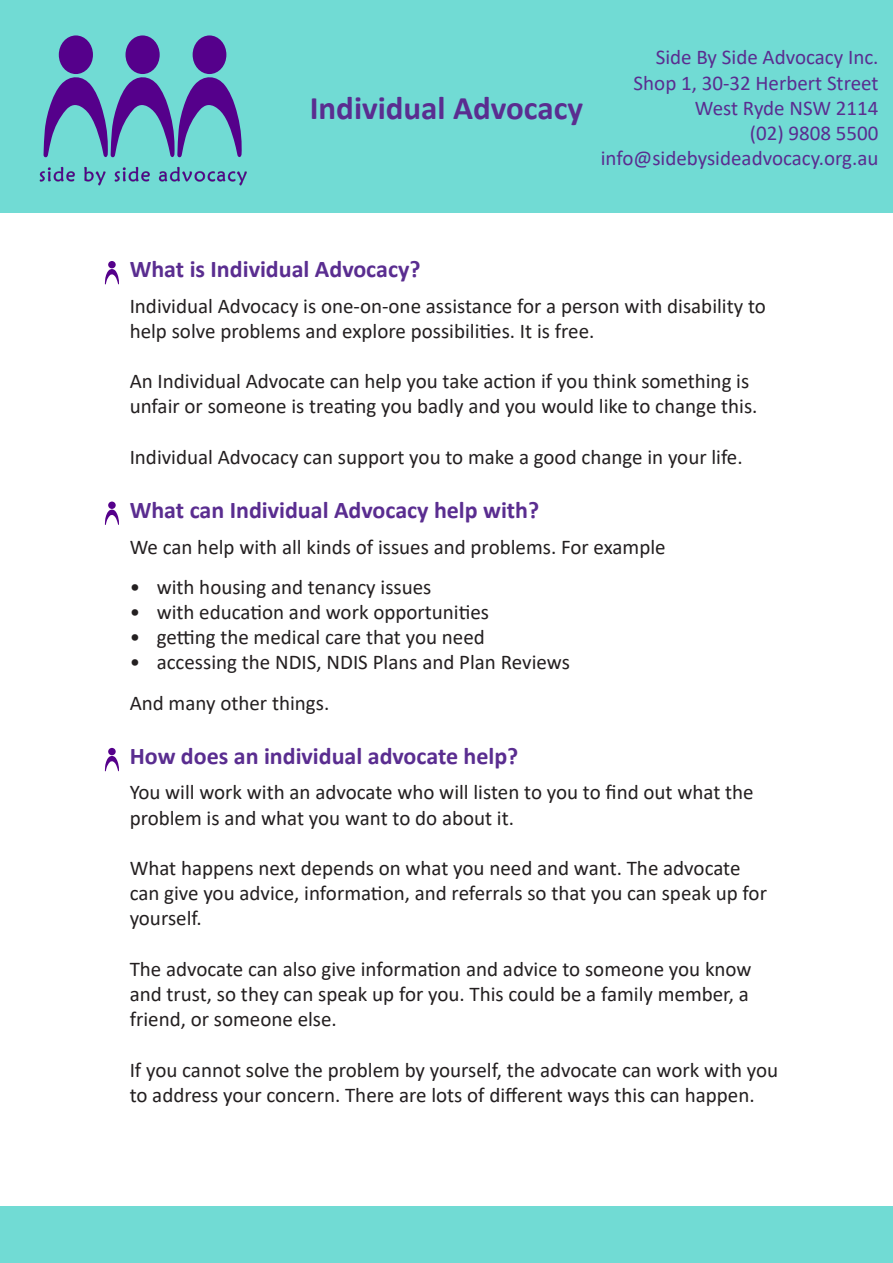
<style>
.page{position:relative;width:893px;height:1263px;background:#fff}
.page>*{position:absolute;margin:0;border:0;box-sizing:border-box;transform-origin:0 0}
.t1{font:700 33px "Calibri";color:#5a2d90}
.t2{font:700 24px "Calibri";color:#5a2d90}
.t3{font:21px/25.2px "Calibri";color:#231f20}
.t4{font:21px "Calibri";color:#5a2d90}
</style>
<div class="page">
<div style="left:0;top:0;width:893px;height:213px;background:#71dbd4"></div>
<div style="left:0;top:1206px;width:893px;height:57px;background:#71dbd4"></div>
<svg style="left:105px;top:269px;width:14px;height:15px"></svg>
<div style="left:108px;top:261px;width:8px;height:7px;background:#55008b;border-radius:50%"></div>
<svg style="left:105px;top:510px;width:14px;height:15px"></svg>
<div style="left:108px;top:502px;width:8px;height:7px;background:#55008b;border-radius:50%"></div>
<svg style="left:105px;top:756px;width:14px;height:15px"></svg>
<div style="left:108px;top:748px;width:8px;height:7px;background:#55008b;border-radius:50%"></div>
<div style="left:126px;top:35px;width:34px;height:39px;background:#55008b;border-radius:50%"></div>
<div style="left:59px;top:35px;width:34px;height:39px;background:#55008b;border-radius:50%"></div>
<svg style="left:44px;top:77px;width:198px;height:79px"></svg>
<div style="left:193px;top:35px;width:33px;height:39px;background:#55008b;border-radius:50%"></div>
<img style="left:39px;top:156px;width:208px;height:30px">
<p class="t1" style="left:310px;top:85px;width:275px">Individual Advocacy</p>
<p class="t4" style="left:656px;top:43px;width:224px">Side By Side Advocacy Inc.</p>
<p class="t4" style="left:634px;top:68px;width:246px">Shop 1, 30-32 Herbert Street</p>
<p class="t4" style="left:695px;top:93px;width:185px">West Ryde NSW 2114</p>
<p class="t4" style="left:750px;top:118px;width:130px">(02) 9808 5500</p>
<p class="t4" style="left:601px;top:144px;width:279px">info@sidebysideadvocacy.org.au</p>
<p class="t2" style="left:130px;top:252px;width:292px">What is Individual Advocacy?</p>
<p class="t3" style="left:130px;top:293px;width:638px">Individual Advocacy is one-on-one assistance for a person with disability to help solve problems and explore possibilities. It is free.</p>
<p class="t3" style="left:130px;top:368px;width:629px">An Individual Advocate can help you take action if you think something is unfair or someone is treating you badly and you would like to change this.</p>
<p class="t3" style="left:130px;top:444px;width:615px">Individual Advocacy can support you to make a good change in your life.</p>
<p class="t2" style="left:130px;top:493px;width:411px">What can Individual Advocacy help with?</p>
<p class="t3" style="left:130px;top:533px;width:537px">We can help with all kinds of issues and problems. For example</p>
<p class="t3" style="left:130px;top:574px;width:303px">• with housing and tenancy issues</p>
<p class="t3" style="left:130px;top:599px;width:361px">• with education and work opportunities</p>
<p class="t3" style="left:130px;top:624px;width:357px">• getting the medical care that you need</p>
<p class="t3" style="left:130px;top:649px;width:442px">• accessing the NDIS, NDIS Plans and Plan Reviews</p>
<p class="t3" style="left:130px;top:689px;width:201px">And many other things.</p>
<p class="t2" style="left:130px;top:739px;width:390px">How does an individual advocate help?</p>
<p class="t3" style="left:130px;top:779px;width:625px">You will work with an advocate who will listen to you to find out what the problem is and what you want to do about it.</p>
<p class="t3" style="left:130px;top:855px;width:639px">What happens next depends on what you need and want. The advocate can give you advice, information, and referrals so that you can speak up for yourself.</p>
<p class="t3" style="left:130px;top:956px;width:623px">The advocate can also give information and advice to someone you know and trust, so they can speak up for you. This could be a family member, a friend, or someone else.</p>
<p class="t3" style="left:130px;top:1056px;width:650px">If you cannot solve the problem by yourself, the advocate can work with you to address your concern. There are lots of different ways this can happen.</p>
</div>
